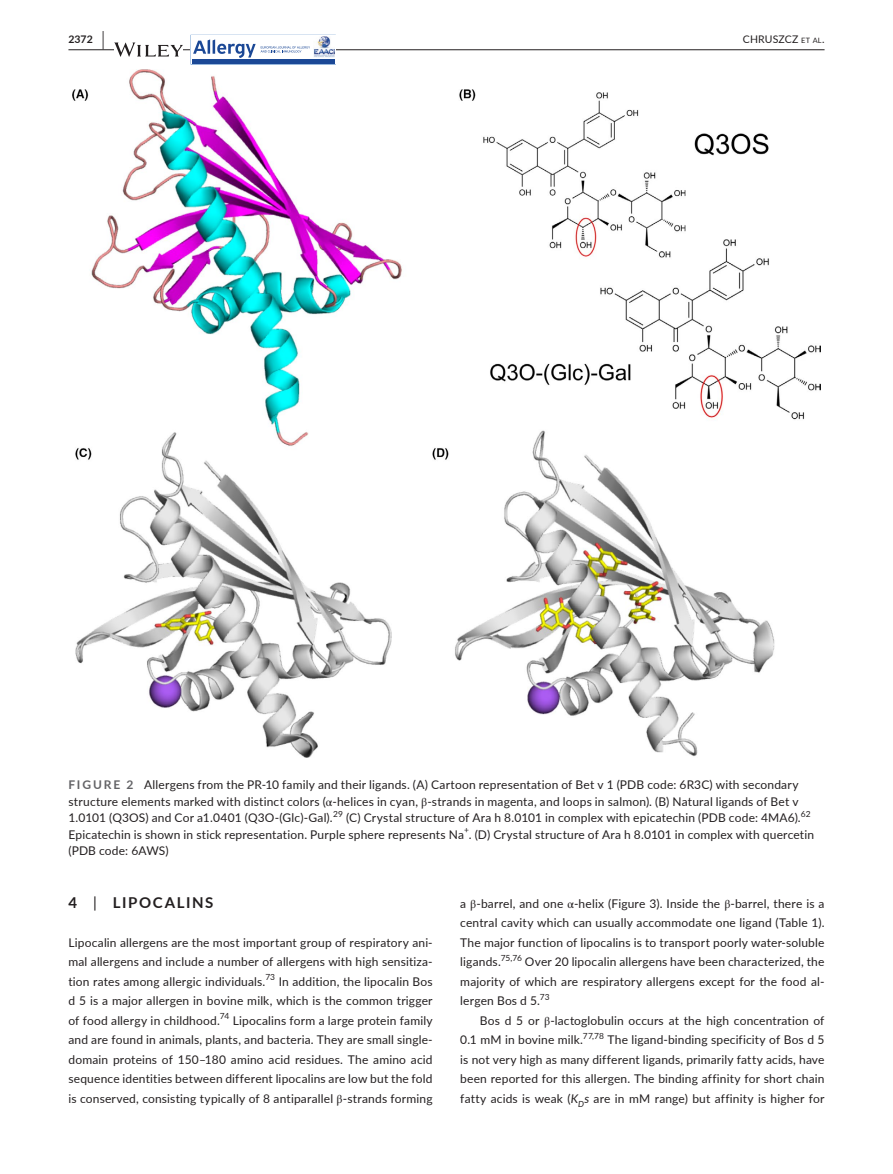
<style>
.page{position:relative;width:893px;height:1174px;background:#fff}
.page>*{position:absolute;margin:0;border:0;box-sizing:border-box;transform-origin:0 0}
.t1{font:700 15px "Lato";letter-spacing:.11em;color:#231f20}
.t2{font:12px/19.5px "Lato";letter-spacing:.015em;color:#231f20;text-align:justify}
.t3{font:10.5px "Lato";letter-spacing:.015em;color:#231f20}
.t4{font:700 10.5px "Lato";color:#231f20}
.t5{font:8.4px "Lato";color:#231f20}
.s1{font-size:19.5px}
.s2{font-size:7.35px}
.s3{font-weight:700;color:#636366}
.s4{font-family:"STIX"}
.s5{font-weight:400}
.s6{font-style:italic}
</style>
<div class="page">
<hr style="left:68px;top:49px;width:756px;height:1px;background:#231f20">
<svg style="left:114px;top:42px;width:69px;height:15px"></svg>
<svg style="left:191px;top:39px;width:145px;height:26px"></svg>
<div style="left:192px;top:59px;width:142px;height:5px;background:#1b4896"></div>
<img style="left:313px;top:36px;width:22px;height:22px">
<img style="left:72px;top:69px;width:749px;height:688px">
<p class="t4" style="left:68px;top:31px;width:37px">2372 <span class="s1">|</span></p>
<p class="t3" style="left:743px;top:31px;width:83px">CHRUSZCZ <span class="s2">et al</span>.</p>
<p class="t2" style="left:68px;top:776px;width:734px;line-height:16.5px;text-align:left"><span class="s3">FIGURE 2</span> Allergens from the PR-10 family and their ligands. (A) Cartoon representation of Bet v 1 (PDB code: 6R3C) with secondary structure elements marked with distinct colors (<span class="s4">α</span>-helices in cyan, <span class="s4">β</span>-strands in magenta, and loops in salmon). (B) Natural ligands of Bet v<br>1.0101 (Q3OS) and Cor a1.0401 (Q3O-(Glc)-Gal).<sup>29</sup> (C) Crystal structure of Ara h 8.0101 in complex with epicatechin (PDB code: 4MA6).</p>
<p class="t5" style="left:801px;top:807px;width:11px">62</p>
<p class="t2" style="left:68px;top:824px;width:747px">Epicatechin is shown in stick representation. Purple sphere represents Na . (D) Crystal structure of Ara h 8.0101 in complex with quercetin</p>
<p class="t5" style="left:464px;top:824px;width:6px">+</p>
<p class="t1" style="left:68px;top:891px;width:147px">4 <span class="s5">|</span> LIPOCALINS</p>
<p class="t2" style="left:68px;top:932px;width:366px">Lipocalin allergens are the most important group of respiratory ani&shy;mal allergens and include a number of allergens with high sensitiza&shy;tion rates among allergic individuals.<sup>73</sup> In addition, the lipocalin Bos d 5 is a major allergen in bovine milk, which is the common trigger of food allergy in childhood.<sup>74</sup> Lipocalins form a large protein family and are found in animals, plants, and bacteria. They are small single&shy;domain proteins of 150–180 amino acid residues. The amino acid sequence identities between different lipocalins are low but the fold is conserved, consisting typically of 8 antiparallel <span class="s4">β</span>-strands forming</p>
<p class="t2" style="left:460px;top:893px;width:366px">a <span class="s4">β</span>-barrel, and one <span class="s4">α</span>-helix (Figure 3). Inside the <span class="s4">β</span>-barrel, there is a central cavity which can usually accommodate one ligand (Table 1).<br>The major function of lipocalins is to transport poorly water-soluble ligands.<sup>75,76</sup> Over 20 lipocalin allergens have been characterized, the majority of which are respiratory allergens except for the food al&shy;lergen Bos d 5.</p>
<p class="t5" style="left:540px;top:991px;width:11px">73</p>
<p class="t2" style="left:460px;top:1010px;width:366px;text-indent:20px">Bos d 5 or <span class="s4">β</span>-lactoglobulin occurs at the high concentration of 0.1 mM in bovine milk.<sup>77,78</sup> The ligand-binding specificity of Bos d 5 is not very high as many different ligands, primarily fatty acids, have been reported for this allergen. The binding affinity for short chain fatty acids is weak (<span class="s6">K</span><sub>D</sub><span class="s6">s</span> are in mM range) but affinity is higher for</p>
</div>
